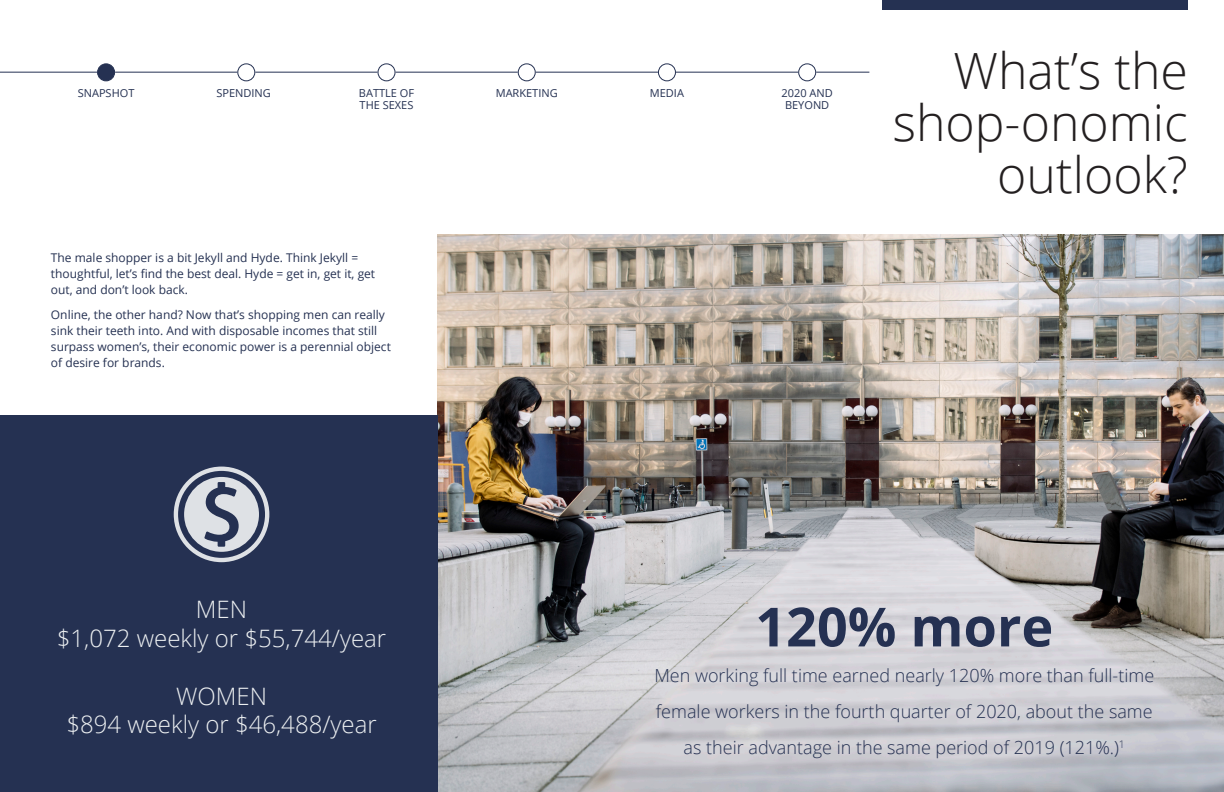
<style>
.page{position:relative;width:1224px;height:792px;background:#fff}
.page>*{position:absolute;margin:0;border:0;box-sizing:border-box;transform-origin:0 0}
.t1{font:700 54px "Open Sans";color:#253152}
.Page_header{font:300 50px/52px "Open Sans";color:#231f20;text-align:right}
.Source{font:300 24px "Open Sans";color:#eceff1}
.t2{font:300 18px/36px "Open Sans";color:#253152;text-align:center}
.t3{font:12px/16px "Open Sans";color:#253152}
.page_tabs{font:11px "Open Sans";color:#253152}
</style>
<div class="page">
<img style="left:437px;top:234px;width:787px;height:558px">
<div style="left:0;top:415px;width:437px;height:377px;background:#253152"></div>
<svg style="left:174px;top:467px;width:95px;height:95px"></svg>
<div style="left:882px;top:0;width:306px;height:9px;background:#253152"></div>
<hr style="left:0;top:72px;width:97px;height:1px;background:#253152">
<div style="left:98px;top:64px;width:17px;height:17px;background:#253152;border-radius:50%"></div>
<div style="left:97px;top:63px;width:18px;height:18px;border:1px solid #253152;border-radius:50%"></div>
<div style="left:237px;top:63px;width:18px;height:18px;border:1px solid #253152;border-radius:50%"></div>
<div style="left:378px;top:63px;width:18px;height:18px;border:1px solid #253152;border-radius:50%"></div>
<div style="left:518px;top:63px;width:18px;height:18px;border:1px solid #253152;border-radius:50%"></div>
<div style="left:658px;top:63px;width:18px;height:18px;border:1px solid #253152;border-radius:50%"></div>
<div style="left:798px;top:63px;width:18px;height:18px;border:1px solid #253152;border-radius:50%"></div>
<hr style="left:816px;top:72px;width:53px;height:1px;background:#253152">
<hr style="left:676px;top:72px;width:122px;height:1px;background:#253152">
<hr style="left:536px;top:72px;width:122px;height:1px;background:#253152">
<hr style="left:396px;top:72px;width:122px;height:1px;background:#253152">
<hr style="left:255px;top:72px;width:123px;height:1px;background:#253152">
<hr style="left:115px;top:72px;width:122px;height:1px;background:#253152">
<p class="page_tabs" style="left:78px;top:86px;width:58px">SNAPSHOT</p>
<p class="page_tabs" style="left:216px;top:86px;width:56px">SPENDING</p>
<p class="page_tabs" style="left:359px;top:86px;width:57px">BATTLE OF</p>
<p class="page_tabs" style="left:360px;top:98px;width:55px">THE SEXES</p>
<p class="t3" style="left:51px;top:249px;width:326px">The male shopper is a bit Jekyll and Hyde. Think Jekyll = thoughtful, let’s find the best deal. Hyde = get in, get it, get out, and don’t look back.</p>
<p class="t3" style="left:51px;top:306px;width:341px">Online, the other hand? Now that’s shopping men can really sink their teeth into. And with disposable incomes that still surpass women’s, their economic power is a perennial object of desire for brands.</p>
<p class="page_tabs" style="left:496px;top:86px;width:64px">MARKETING</p>
<p class="page_tabs" style="left:650px;top:86px;width:36px">MEDIA</p>
<p class="page_tabs" style="left:782px;top:86px;width:53px">2020 AND</p>
<p class="page_tabs" style="left:785px;top:98px;width:46px">BEYOND</p>
<p class="Page_header" style="left:893px;top:44px;width:297px">What’s the shop-onomic outlook?</p>
<p class="Source" style="left:196px;top:593px;width:53px">MEN</p>
<p class="Source" style="left:57px;top:622px;width:331px">$1,072 weekly or $55,744/year</p>
<p class="Source" style="left:176px;top:679px;width:93px">WOMEN</p>
<p class="Source" style="left:66px;top:708px;width:312px">$894 weekly or $46,488/year</p>
<p class="t1" style="left:755px;top:589px;width:300px">120% more</p>
<p class="t2" style="left:654px;top:657px;width:501px">Men working full time earned nearly 120% more than full-time female workers in the fourth quarter of 2020, about the same as their advantage in the same period of 2019 (121%.)<sup>1</sup></p>
</div>
